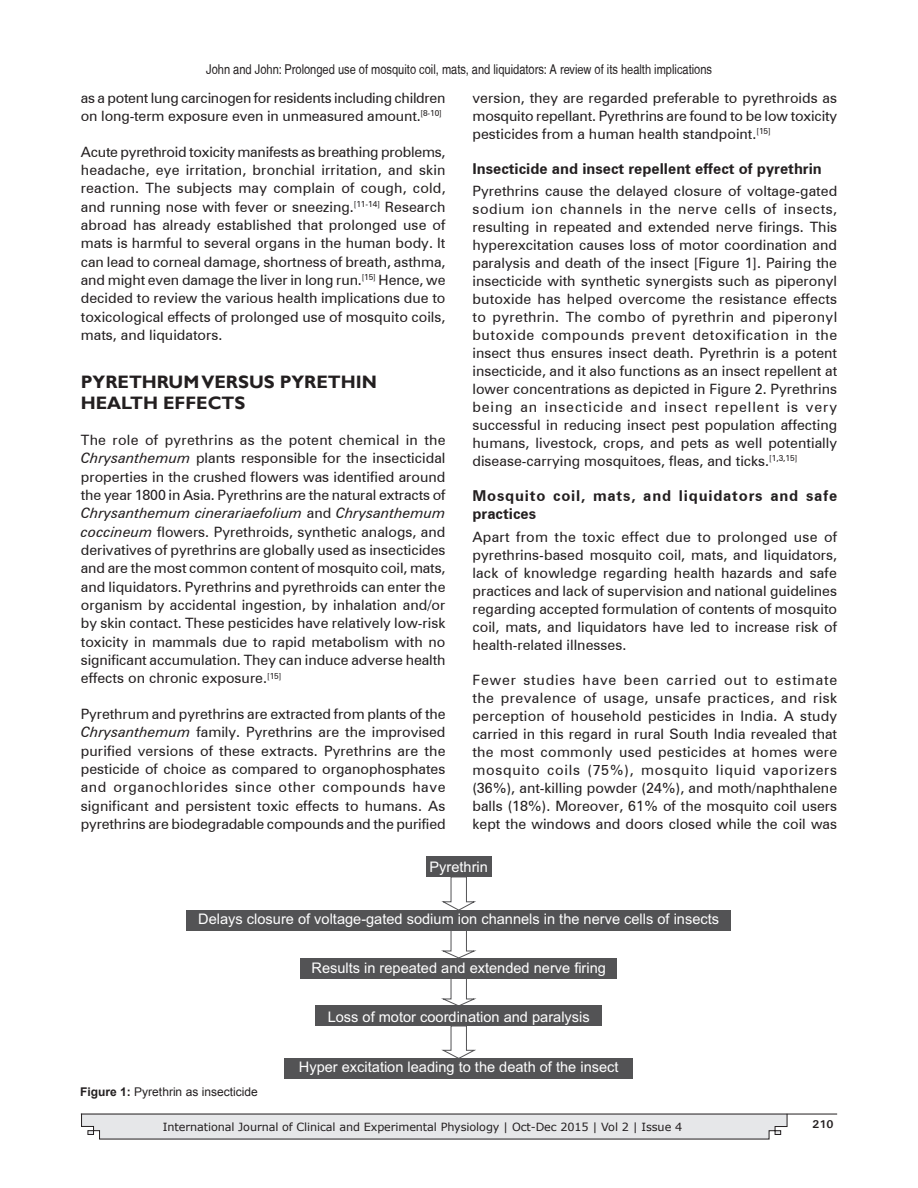
<style>
.page{position:relative;width:918px;height:1188px;background:#fff}
.page>*{position:absolute;margin:0;border:0;box-sizing:border-box;transform-origin:0 0}
.t1{font:700 18px/21.9px "Gill Sans";color:#231f20}
.t2{font:700 15px/18px "Zurich BT";letter-spacing:.05em;color:#231f20}
.t3{font:700 15px "Zurich BT";color:#231f20}
.t4{font:14.55px "Arial";color:#fff}
.TX{font:14.25px/18px "Zurich BT";color:#231f20;text-align:justify}
.TX-2{font:14.25px/18.3px "Zurich BT";letter-spacing:-.02em;color:#231f20}
.t5{font:condensed 13.5px "Helvetica";color:#231f20}
.FGC{font:12px "Arial";color:#231f20}
.t6{font:11.25px "Verdana";letter-spacing:-.01em;color:#231f20}
.t7{font:700 11.25px "Univers";color:#231f20}
.s1{font-style:italic}
.s2{font-weight:700}
</style>
<div class="page">
<svg style="left:81px;top:1113px;width:706px;height:26px"></svg>
<hr style="left:81px;top:1114px;width:756px;height:1px;background:#231f20">
<div style="left:426px;top:857px;width:65px;height:20px;background:#535355"></div>
<div style="left:187px;top:910px;width:544px;height:20px;background:#535355"></div>
<div style="left:301px;top:958px;width:316px;height:20px;background:#535355"></div>
<div style="left:315px;top:1006px;width:287px;height:20px;background:#535355"></div>
<div style="left:285px;top:1058px;width:348px;height:21px;background:#535355"></div>
<svg style="left:442px;top:877px;width:36px;height:181px"></svg>
<p class="t5" style="left:206px;top:62px;width:507px">John and John: Prolonged use of mosquito coil, mats, and liquidators: A review of its health implications</p>
<p class="TX-2" style="left:81px;top:88px;width:366px">as a potent lung carcinogen for residents including children on long‑term exposure even in unmeasured amount.<sup>[8‑10]</sup></p>
<p class="TX" style="left:81px;top:142px;width:366px">Acute pyrethroid toxicity manifests as breathing problems, headache, eye irritation, bronchial irritation, and skin reaction. The subjects may complain of cough, cold, and running nose with fever or sneezing.<sup>[11‑14]</sup> Research abroad has already established that prolonged use of mats is harmful to several organs in the human body. It can lead to corneal damage, shortness of breath, asthma, and might even damage the liver in long run.<sup>[15]</sup> Hence, we decided to review the various health implications due to toxicological effects of prolonged use of mosquito coils, mats, and liquidators.</p>
<h1 class="t1" style="left:81px;top:371px;width:298px">PYRETHRUM VERSUS PYRETHIN<br>HEALTH EFFECTS</h1>
<p class="TX" style="left:81px;top:431px;width:366px">The role of pyrethrins as the potent chemical in the <span class="s1">Chrysanthemum</span> plants responsible for the insecticidal properties in the crushed flowers was identified around the year 1800 in Asia. Pyrethrins are the natural extracts of <span class="s1">Chrysanthemum cinerariaefolium</span> and <span class="s1">Chrysanthemum coccineum</span> flowers. Pyrethroids, synthetic analogs, and derivatives of pyrethrins are globally used as insecticides and are the most common content of mosquito coil, mats, and liquidators. Pyrethrins and pyrethroids can enter the organism by accidental ingestion, by inhalation and/or by skin contact. These pesticides have relatively low‑risk toxicity in mammals due to rapid metabolism with no significant accumulation. They can induce adverse health effects on chronic exposure.<sup>[15]</sup></p>
<p class="TX" style="left:81px;top:705px;width:366px">Pyrethrum and pyrethrins are extracted from plants of the <span class="s1">Chrysanthemum</span> family. Pyrethrins are the improvised purified versions of these extracts. Pyrethrins are the pesticide of choice as compared to organophosphates and organochlorides since other compounds have significant and persistent toxic effects to humans. As pyrethrins are biodegradable compounds and the purified</p>
<p class="TX" style="left:472px;top:88px;width:366px">version, they are regarded preferable to pyrethroids as mosquito repellant. Pyrethrins are found to be low toxicity pesticides from a human health standpoint.<sup>[15]</sup></p>
<h2 class="t3" style="left:472px;top:159px;width:351px">Insecticide and insect repellent effect of pyrethrin</h2>
<p class="TX" style="left:472px;top:182px;width:366px">Pyrethrins cause the delayed closure of voltage‑gated sodium ion channels in the nerve cells of insects, resulting in repeated and extended nerve firings. This hyperexcitation causes loss of motor coordination and paralysis and death of the insect [Figure 1]. Pairing the insecticide with synthetic synergists such as piperonyl butoxide has helped overcome the resistance effects to pyrethrin. The combo of pyrethrin and piperonyl butoxide compounds prevent detoxification in the insect thus ensures insect death. Pyrethrin is a potent insecticide, and it also functions as an insect repellent at lower concentrations as depicted in Figure 2. Pyrethrins being an insecticide and insect repellent is very successful in reducing insect pest population affecting humans, livestock, crops, and pets as well potentially disease‑carrying mosquitoes, fleas, and ticks.<sup>[1,3,15]</sup></p>
<h2 class="t2" style="left:472px;top:487px;width:366px">Mosquito coil, mats, and liquidators and safe practices</h2>
<p class="TX" style="left:472px;top:527px;width:366px">Apart from the toxic effect due to prolonged use of pyrethrins‑based mosquito coil, mats, and liquidators, lack of knowledge regarding health hazards and safe practices and lack of supervision and national guidelines regarding accepted formulation of contents of mosquito coil, mats, and liquidators have led to increase risk of health‑related illnesses.</p>
<p class="TX" style="left:472px;top:671px;width:366px">Fewer studies have been carried out to estimate the prevalence of usage, unsafe practices, and risk perception of household pesticides in India. A study carried in this regard in rural South India revealed that the most commonly used pesticides at homes were mosquito coils (75%), mosquito liquid vaporizers (36%), ant‑killing powder (24%), and moth/naphthalene balls (18%). Moreover, 61% of the mosquito coil users kept the windows and doors closed while the coil was</p>
<p class="t4" style="left:430px;top:857px;width:60px">Pyrethrin</p>
<p class="t4" style="left:198px;top:909px;width:522px">Delays closure of voltage-gated sodium ion channels in the nerve cells of insects</p>
<p class="t4" style="left:311px;top:958px;width:296px">Results in repeated and extended nerve firing</p>
<p class="t4" style="left:328px;top:1007px;width:264px">Loss of motor coordination and paralysis</p>
<p class="t4" style="left:299px;top:1057px;width:321px">Hyper excitation leading to the death of the insect</p>
<p class="FGC" style="left:80px;top:1084px;width:179px"><span class="s2">Figure 1:</span> Pyrethrin as insecticide</p>
<p class="t6" style="left:163px;top:1119px;width:521px">International Journal of Clinical and Experimental Physiology | Oct-Dec 2015 | Vol 2 | Issue 4</p>
<p class="t7" style="left:812px;top:1117px;width:23px">210</p>
</div>
